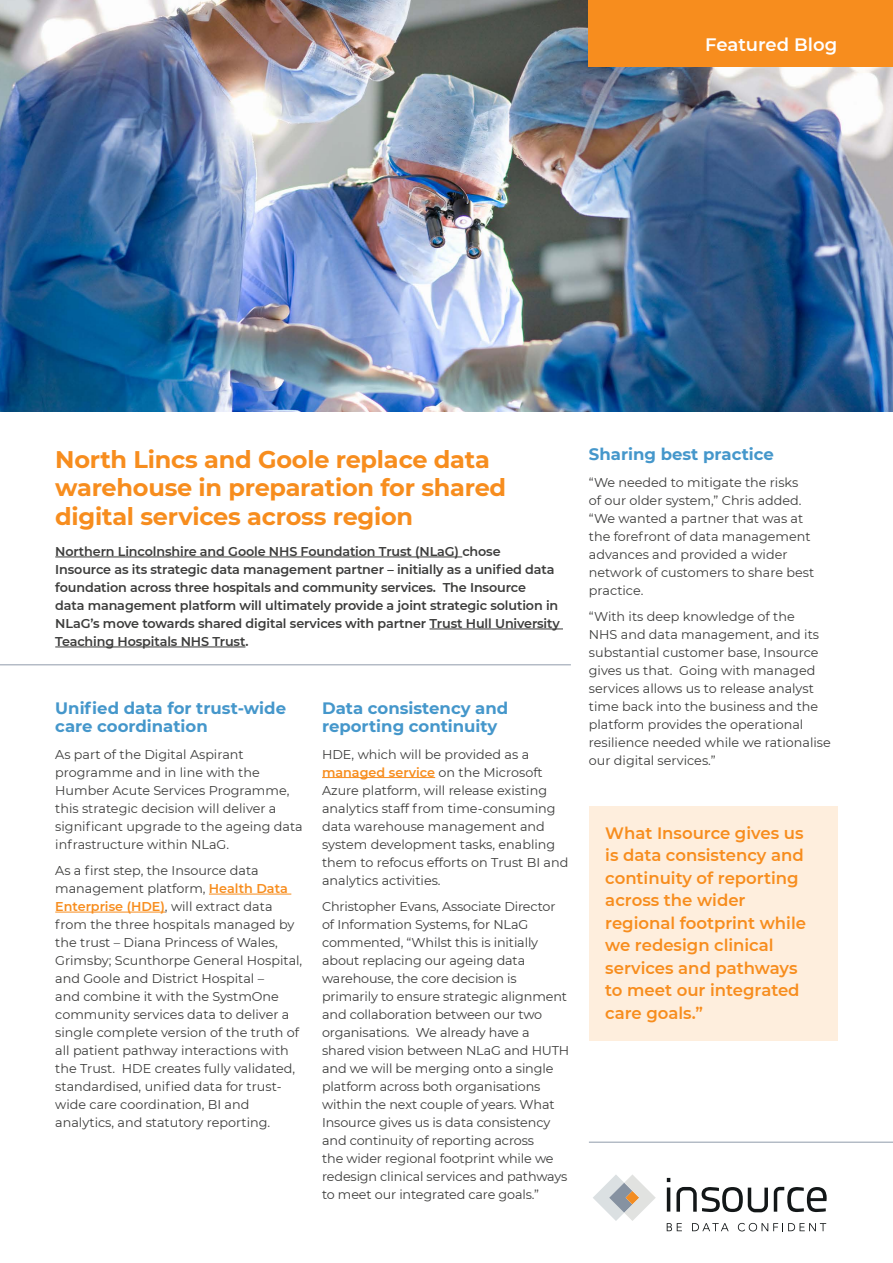
<style>
.page{position:relative;width:893px;height:1263px;background:#fff}
.page>*{position:absolute;margin:0;border:0;box-sizing:border-box;transform-origin:0 0}
.t1{font:700 24px/28.8px "Montserrat";letter-spacing:-.01em;color:#f78d1e}
.t2{font:600 18px "Montserrat";color:#fff}
.t3{font:600 16.5px/22.5px "Montserrat";color:#f78d1e}
.t4{font:700 16.5px/18px "Montserrat";color:#4597cb}
.t5{font:12.75px/18px "Montserrat";color:#3c3c3b}
.t6{font:600 12.75px/18px "Montserrat";letter-spacing:-.01em;color:#3c3c3b}
.s1{font-weight:600;color:#f78d1e}
</style>
<div class="page">
<img style="left:0;top:0;width:893px;height:411px">
<div style="left:589px;top:0;width:304px;height:67px;background:#f78d1e"></div>
<hr style="left:209px;top:894px;width:82px;height:1px;background:#f78d1e">
<hr style="left:55px;top:912px;width:110px;height:1px;background:#f78d1e">
<hr style="left:322px;top:777px;width:113px;height:1px;background:#f78d1e">
<hr style="left:589px;top:1142px;width:304px;height:1px;background:#909baa">
<hr style="left:0;top:664px;width:571px;height:1px;background:#909baa">
<hr style="left:55px;top:557px;width:407px;height:1px;background:#3c3c3b">
<hr style="left:429px;top:629px;width:134px;height:1px;background:#3c3c3b">
<hr style="left:55px;top:647px;width:190px;height:1px;background:#3c3c3b">
<div style="left:589px;top:806px;width:249px;height:235px;background:#feeedd"></div>
<svg style="left:667px;top:1223px;width:15px;height:8px"></svg>
<svg style="left:692px;top:1223px;width:37px;height:8px"></svg>
<svg style="left:738px;top:1223px;width:88px;height:8px"></svg>
<hr style="left:667px;top:1187px;width:3px;height:24px;background:#131718">
<svg style="left:667px;top:1178px;width:3px;height:4px"></svg>
<svg style="left:774px;top:1187px;width:53px;height:25px"></svg>
<svg style="left:676px;top:1187px;width:92px;height:25px"></svg>
<svg style="left:593px;top:1175px;width:63px;height:46px"></svg>
<h2 class="t2" style="left:705px;top:32px;width:133px">Featured Blog</h2>
<h1 class="t1" style="left:55px;top:443px;width:452px">North Lincs and Goole replace data warehouse in preparation for shared digital services across region</h1>
<p class="t6" style="left:55px;top:542px;width:506px">Northern Lincolnshire and Goole NHS Foundation Trust (NLaG) chose<br>Insource as its strategic data management partner – initially as a unified data foundation across three hospitals and community services. The Insource<br>data management platform will ultimately provide a joint strategic solution in NLaG’s move towards shared digital services with partner Trust Hull University Teaching Hospitals NHS Trust.</p>
<p class="t4" style="left:55px;top:698px;width:232px">Unified data for trust-wide care coordination</p>
<p class="t5" style="left:55px;top:745px;width:249px">As part of the Digital Aspirant programme and in line with the Humber Acute Services Programme, this strategic decision will deliver a significant upgrade to the ageing data infrastructure within NLaG.</p>
<p class="t5" style="left:55px;top:861px;width:249px">As a first step, the Insource data management platform, <span class="s1">Health Data Enterprise (HDE)</span>, will extract data from the three hospitals managed by the trust – Diana Princess of Wales, Grimsby; Scunthorpe General Hospital, and Goole and District Hospital –<br>and combine it with the SystmOne community services data to deliver a single complete version of the truth of all patient pathway interactions with the Trust. HDE creates fully validated, standardised, unified data for trust&shy;wide care coordination, BI and analytics, and statutory reporting.</p>
<p class="t4" style="left:322px;top:698px;width:188px">Data consistency and reporting continuity</p>
<p class="t5" style="left:322px;top:745px;width:248px">HDE, which will be provided as a <span class="s1">managed service</span> on the Microsoft Azure platform, will release existing analytics staff from time-consuming data warehouse management and system development tasks, enabling them to refocus efforts on Trust BI and analytics activities.</p>
<p class="t5" style="left:322px;top:897px;width:249px">Christopher Evans, Associate Director of Information Systems, for NLaG commented, “Whilst this is initially about replacing our ageing data warehouse, the core decision is primarily to ensure strategic alignment and collaboration between our two organisations. We already have a shared vision between NLaG and HUTH and we will be merging onto a single platform across both organisations within the next couple of years. What Insource gives us is data consistency and continuity of reporting across<br>the wider regional footprint while we redesign clinical services and pathways to meet our integrated care goals.”</p>
<p class="t4" style="left:589px;top:445px;width:186px">Sharing best practice</p>
<p class="t5" style="left:589px;top:473px;width:227px">“We needed to mitigate the risks<br>of our older system,” Chris added. “We wanted a partner that was at the forefront of data management advances and provided a wider network of customers to share best practice.</p>
<p class="t5" style="left:589px;top:607px;width:243px">“With its deep knowledge of the<br>NHS and data management, and its substantial customer base, Insource gives us that. Going with managed services allows us to release analyst time back into the business and the platform provides the operational resilience needed while we rationalise our digital services.”</p>
<p class="t3" style="left:605px;top:821px;width:202px">What Insource gives us is data consistency and continuity of reporting across the wider regional footprint while we redesign clinical services and pathways to meet our integrated care goals.”</p>
</div>
